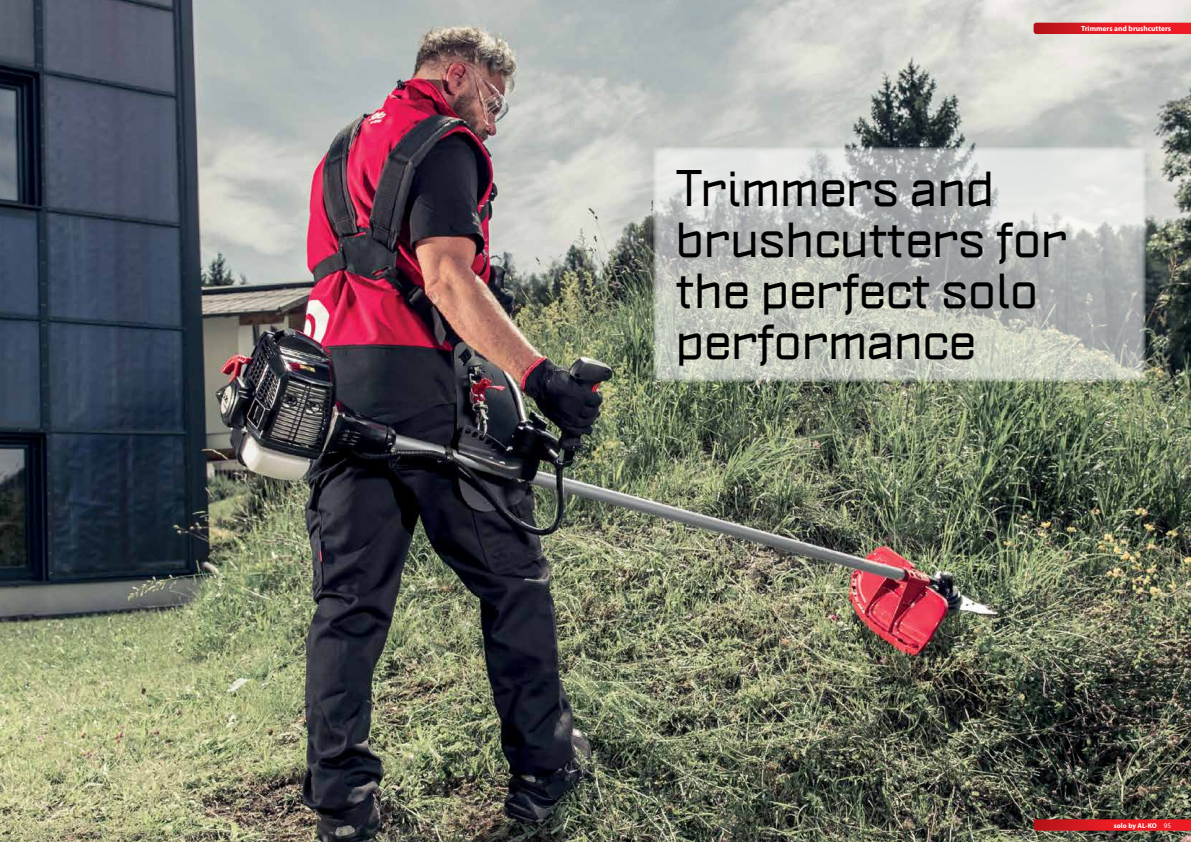
<style>
.page{position:relative;width:1191px;height:842px;background:#fff}
.page>*{position:absolute;margin:0;border:0;box-sizing:border-box;transform-origin:0 0}
.t1{font:45px/51px "Politica Bold Xp";color:#000}
.t2{font:700 7.5px "Myriad Pro";color:#fff}
.t3{font:700 7px "Myriad Pro";color:#fff}
.s1{font-weight:400}
</style>
<div class="page">
<img style="left:0;top:0;width:1191px;height:842px">
<svg style="left:1033px;top:23px;width:158px;height:11px;background:#dd1a22"></svg>
<svg style="left:1033px;top:819px;width:158px;height:12px;background:#d51d23"></svg>
<svg style="left:653px;top:147px;width:492px;height:235px;background:#c1c4bf"></svg>
<p class="t2" style="left:1081px;top:24px;width:92px">Trimmers and brushcutters</p>
<p class="t1" style="left:676px;top:161px;width:393px">Trimmers and brushcutters for the perfect solo performance</p>
<p class="t3" style="left:1113px;top:821px;width:59px">solo by AL-KO <span class="s1">95</span></p>
</div>
